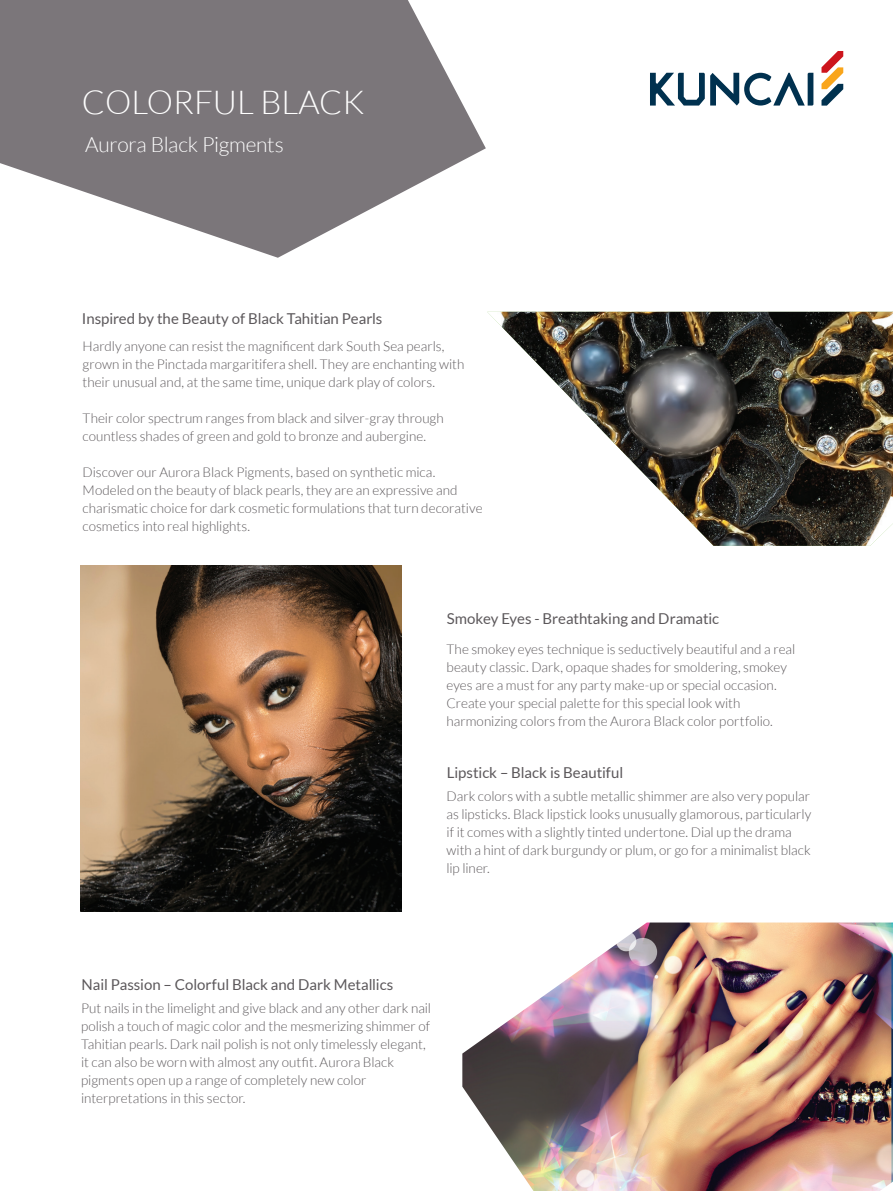
<style>
.page{position:relative;width:893px;height:1191px;background:#fff}
.page>*{position:absolute;margin:0;border:0;box-sizing:border-box;transform-origin:0 0}
.t1{font:300 33px "Lato";color:#fff}
.t2{font:300 21px "Lato";letter-spacing:-.015em;color:#fff}
.t3{font:15px "Lato";letter-spacing:-.005em;color:#5c585b}
.t4{font:300 13.5px/18px "Lato";color:#5c585b}
</style>
<div class="page">
<svg style="left:0;top:0;width:486px;height:258px;fill:#7b767a"></svg>
<svg style="left:650px;top:73px;width:163px;height:33px"></svg>
<svg style="left:821px;top:51px;width:22px;height:55px"></svg>
<img style="left:487px;top:312px;width:406px;height:234px">
<img style="left:81px;top:566px;width:320px;height:345px">
<img style="left:462px;top:922px;width:431px;height:269px">
<h1 class="t1" style="left:82px;top:84px;width:284px">COLORFUL BLACK</h1>
<h2 class="t2" style="left:85px;top:133px;width:200px">Aurora Black Pigments</h2>
<p class="t3" style="left:82px;top:310px;width:302px">Inspired by the Beauty of Black Tahitian Pearls</p>
<p class="t4" style="left:83px;top:337px;width:383px">Hardly anyone can resist the magnificent dark South Sea pearls, grown in the Pinctada margaritifera shell. They are enchanting with their unusual and, at the same time, unique dark play of colors.</p>
<p class="t4" style="left:83px;top:409px;width:363px">Their color spectrum ranges from black and silver-gray through countless shades of green and gold to bronze and aubergine.</p>
<p class="t4" style="left:83px;top:463px;width:401px">Discover our Aurora Black Pigments, based on synthetic mica.<br>Modeled on the beauty of black pearls, they are an expressive and charismatic choice for dark cosmetic formulations that turn decorative cosmetics into real highlights.</p>
<p class="t3" style="left:447px;top:610px;width:274px">Smokey Eyes - Breathtaking and Dramatic</p>
<p class="t4" style="left:446px;top:640px;width:350px">The smokey eyes technique is seductively beautiful and a real beauty classic. Dark, opaque shades for smoldering, smokey eyes are a must for any party make-up or special occasion.<br>Create your special palette for this special look with harmonizing colors from the Aurora Black color portfolio.</p>
<p class="t3" style="left:447px;top:764px;width:178px">Lipstick – Black is Beautiful</p>
<p class="t4" style="left:446px;top:787px;width:366px">Dark colors with a subtle metallic shimmer are also very popular as lipsticks. Black lipstick looks unusually glamorous, particularly if it comes with a slightly tinted undertone. Dial up the drama with a hint of dark burgundy or plum, or go for a minimalist black lip liner.</p>
<p class="t3" style="left:82px;top:976px;width:313px">Nail Passion – Colorful Black and Dark Metallics</p>
<p class="t4" style="left:81px;top:999px;width:351px">Put nails in the limelight and give black and any other dark nail polish a touch of magic color and the mesmerizing shimmer of Tahitian pearls. Dark nail polish is not only timelessly elegant, it can also be worn with almost any outfit. Aurora Black pigments open up a range of completely new color interpretations in this sector.</p>
</div>
